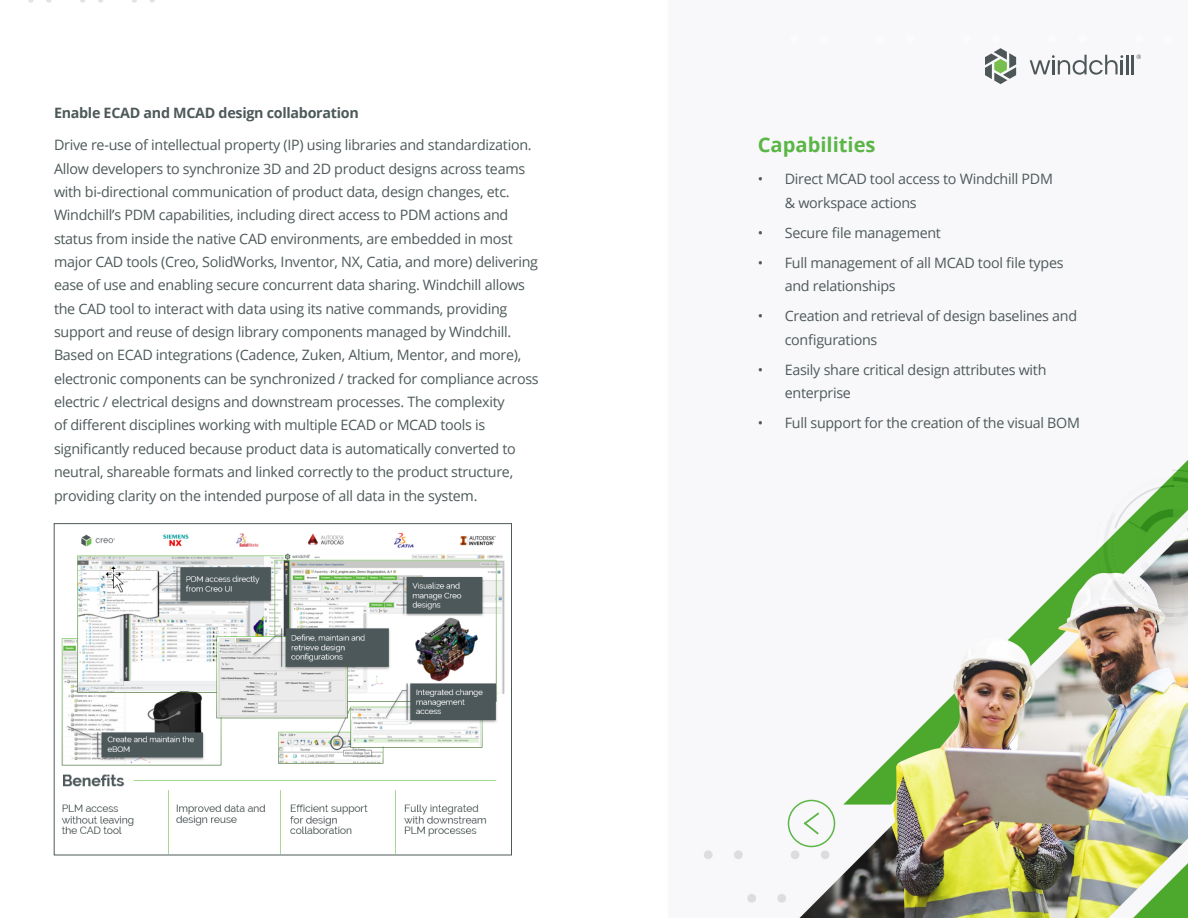
<style>
.page{position:relative;width:1188px;height:918px;background:#fff}
.page>*{position:absolute;margin:0;border:0;box-sizing:border-box;transform-origin:0 0}
.header_green{font:700 20.1px "Open Sans";color:#5cb647}
.t1{font:14.25px/23.4px "Open Sans";letter-spacing:-.02em;color:#4e595a}
.t2{font:700 14.25px "Open Sans";letter-spacing:-.02em;color:#4e595a}
</style>
<div class="page">
<img style="left:28px;top:0;width:1160px;height:918px">
<svg style="left:1030px;top:55px;width:111px;height:20px"></svg>
<svg style="left:985px;top:48px;width:31px;height:36px"></svg>
<img style="left:56px;top:529px;width:454px;height:324px">
<div style="left:54px;top:523px;width:458px;height:332px;border:1px solid #4e595a"></div>
<div style="left:788px;top:800px;width:47px;height:47px;border:2px solid #5cb647;border-radius:50%"></div>
<svg style="left:801px;top:810px;width:21px;height:27px"></svg>
<p class="t2" style="left:54px;top:103px;width:306px">Enable ECAD and MCAD design collaboration</p>
<p class="t1" style="left:54px;top:133px;width:486px">Drive re-use of intellectual property (IP) using libraries and standardization.<br>Allow developers to synchronize 3D and 2D product designs across teams with bi-directional communication of product data, design changes, etc.<br>Windchill’s PDM capabilities, including direct access to PDM actions and status from inside the native CAD environments, are embedded in most major CAD tools (Creo, SolidWorks, Inventor, NX, Catia, and more) delivering ease of use and enabling secure concurrent data sharing. Windchill allows the CAD tool to interact with data using its native commands, providing support and reuse of design library components managed by Windchill.<br>Based on ECAD integrations (Cadence, Zuken, Altium, Mentor, and more), electronic components can be synchronized / tracked for compliance across electric / electrical designs and downstream processes. The complexity<br>of different disciplines working with multiple ECAD or MCAD tools is significantly reduced because product data is automatically converted to neutral, shareable formats and linked correctly to the product structure, providing clarity on the intended purpose of all data in the system.</p>
<p class="header_green" style="left:758px;top:130px;width:119px">Capabilities</p>
<p class="t1" style="left:785px;top:167px;width:270px;text-indent:-27px">• Direct MCAD tool access to Windchill PDM &amp; workspace actions</p>
<p class="t1" style="left:758px;top:220px;width:185px">• Secure file management</p>
<p class="t1" style="left:785px;top:251px;width:280px;text-indent:-27px">• Full management of all MCAD tool file types and relationships</p>
<p class="t1" style="left:785px;top:304px;width:294px;text-indent:-27px">• Creation and retrieval of design baselines and configurations</p>
<p class="t1" style="left:785px;top:358px;width:263px;text-indent:-27px">• Easily share critical design attributes with enterprise</p>
<p class="t1" style="left:758px;top:411px;width:324px">• Full support for the creation of the visual BOM</p>
</div>
